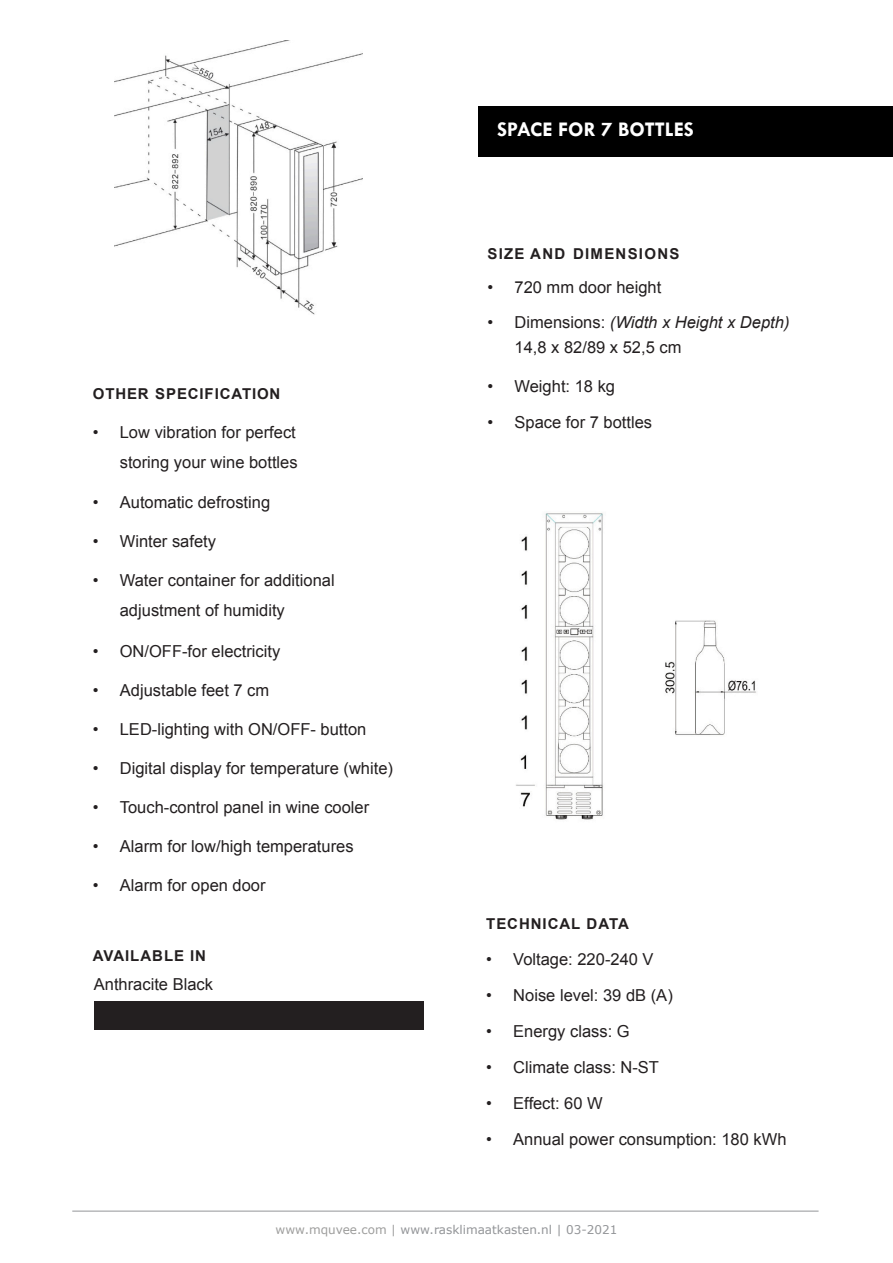
<style>
.page{position:relative;width:893px;height:1263px;background:#fff}
.page>*{position:absolute;margin:0;border:0;box-sizing:border-box;transform-origin:0 0}
.t1{font:700 21px "Tw Cen";color:#fff}
.t2{font:16.5px "Arial";color:#231f20}
.t3{font:italic 16.5px "Arial";color:#231f20}
.t4{font:700 15px "Arial";letter-spacing:.06em;color:#231f20}
.t5{font:700 15px "Arial";letter-spacing:.085em;color:#231f20}
.t6{font:12px "Verdana";color:#939598}
.s1{font-style:normal}
.s2{color:#9d9d9c}
</style>
<div class="page">
<img style="left:516px;top:513px;width:240px;height:307px">
<img style="left:114px;top:40px;width:249px;height:275px">
<div style="left:479px;top:106px;width:414px;height:50px;background:#000"></div>
<hr style="left:72px;top:1211px;width:747px;height:1px;background:#939598">
<div style="left:94px;top:1001px;width:329px;height:29px;background:#231f20"></div>
<p class="t4" style="left:93px;top:388px;width:189px">OTHER SPECIFICATION</p>
<p class="t2" style="left:93px;top:426px;width:205px">• Low vibration for perfect</p>
<p class="t2" style="left:120px;top:456px;width:179px">storing your wine bottles</p>
<p class="t2" style="left:93px;top:496px;width:179px">• Automatic defrosting</p>
<p class="t2" style="left:93px;top:535px;width:125px">• Winter safety</p>
<p class="t2" style="left:93px;top:574px;width:243px">• Water container for additional</p>
<p class="t2" style="left:120px;top:604px;width:167px">adjustment of humidity</p>
<p class="t2" style="left:93px;top:645px;width:189px">• ON/OFF-for electricity</p>
<p class="t2" style="left:93px;top:684px;width:178px">• Adjustable feet 7 cm</p>
<p class="t2" style="left:93px;top:723px;width:275px">• LED-lighting with ON/OFF- button</p>
<p class="t2" style="left:93px;top:762px;width:302px">• Digital display for temperature (white)</p>
<p class="t2" style="left:93px;top:801px;width:278px">• Touch-control panel in wine cooler</p>
<p class="t2" style="left:93px;top:840px;width:262px">• Alarm for low/high temperatures</p>
<p class="t2" style="left:93px;top:879px;width:174px">• Alarm for open door</p>
<p class="t4" style="left:93px;top:950px;width:115px">AVAILABLE IN</p>
<p class="t2" style="left:94px;top:978px;width:121px">Anthracite Black</p>
<p class="t1" style="left:497px;top:122px;width:198px">SPACE FOR 7 BOTTLES</p>
<p class="t5" style="left:487px;top:248px;width:193px">SIZE AND DIMENSIONS</p>
<p class="t2" style="left:487px;top:281px;width:175px">• 720 mm door height</p>
<p class="t3" style="left:487px;top:316px;width:303px"><span class="s1">• Dimensions:</span> (Width x Height x Depth)</p>
<p class="t2" style="left:514px;top:341px;width:168px">14,8 x 82/89 x 52,5 cm</p>
<p class="t2" style="left:487px;top:380px;width:129px">• Weight: 18 kg</p>
<p class="t2" style="left:487px;top:416px;width:166px">• Space for 7 bottles</p>
<p class="t4" style="left:486px;top:918px;width:144px">TECHNICAL DATA</p>
<p class="t2" style="left:486px;top:953px;width:169px">• Voltage: 220-240 V</p>
<p class="t2" style="left:486px;top:989px;width:188px">• Noise level: 39 dB (A)</p>
<p class="t2" style="left:486px;top:1025px;width:145px">• Energy class: G</p>
<p class="t2" style="left:486px;top:1061px;width:174px">• Climate class: N-ST</p>
<p class="t2" style="left:486px;top:1097px;width:118px">• Effect: 60 W</p>
<p class="t2" style="left:486px;top:1133px;width:302px">• Annual power consumption: 180 kWh</p>
<p class="t6" style="left:276px;top:1225px;width:343px"><span class="s2">www.mquvee.com |</span> www.rasklimaatkasten.nl | 03-2021</p>
</div>
